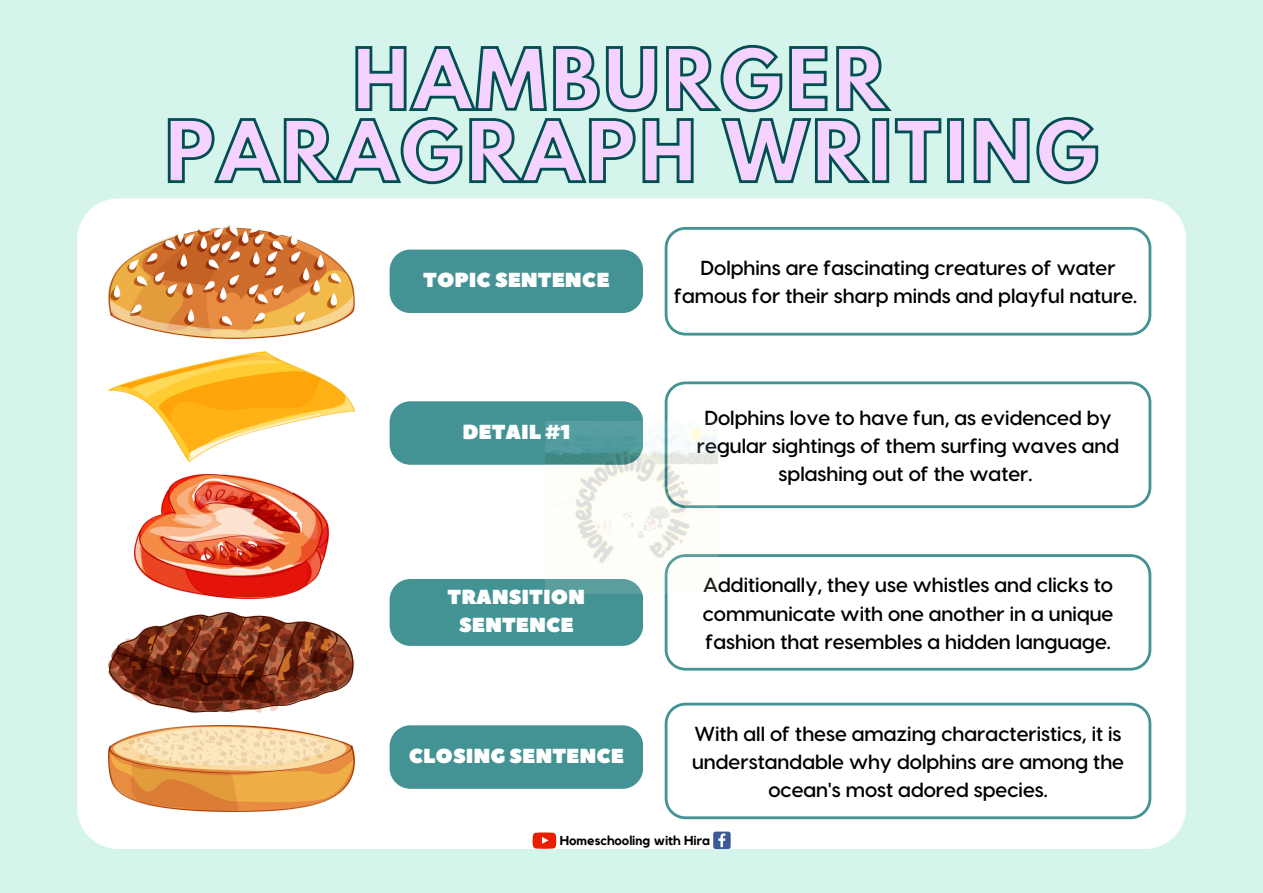
<style>
.page{position:relative;width:1263px;height:893px;background:#d5f4eb}
.page>*{position:absolute;margin:0;border:0;box-sizing:border-box;transform-origin:0 0}
.t1{font:700 75.3px "League Spartan";letter-spacing:.045em;color:#f5d2ff}
.t2{font:600 20.25px/28.1px "Visby CF";color:#000;text-align:center}
.t3{font:20.25px/28.1px "Peace Sans";color:#fff;text-align:center}
.t4{font:700 12.9px "Kollektif";color:#000}
</style>
<div class="page">
<div style="left:77px;top:198px;width:1109px;height:651px;background:#fff"></div>
<img style="left:108px;top:725px;width:247px;height:86px">
<img style="left:108px;top:224px;width:247px;height:114px">
<img style="left:108px;top:352px;width:247px;height:109px">
<img style="left:108px;top:612px;width:247px;height:100px">
<img style="left:135px;top:474px;width:193px;height:125px">
<div style="left:390px;top:249px;width:253px;height:64px;background:#439294;border-radius:21px"></div>
<div style="left:390px;top:725px;width:253px;height:64px;background:#439294;border-radius:21px"></div>
<div style="left:390px;top:401px;width:253px;height:64px;background:#439294;border-radius:21px"></div>
<div style="left:390px;top:579px;width:253px;height:67px;background:#439294;border-radius:21px"></div>
<div style="left:665px;top:227px;width:486px;height:108px;background:#fff"></div>
<div style="left:665px;top:381px;width:486px;height:127px;background:#fff"></div>
<svg style="left:665px;top:702px;width:486px;height:117px"></svg>
<svg style="left:355px;top:44px;width:537px;height:69px"></svg>
<svg style="left:167px;top:117px;width:932px;height:68px"></svg>
<div style="left:665px;top:554px;width:486px;height:116px;background:#fff"></div>
<img style="left:546px;top:421px;width:172px;height:172px">
<svg style="left:533px;top:832px;width:23px;height:16px"></svg>
<svg style="left:713px;top:831px;width:18px;height:18px"></svg>
<p class="t1" style="left:352px;top:42px;width:536px">HAMBURGER</p>
<p class="t1" style="left:165px;top:114px;width:935px">PARAGRAPH WRITING</p>
<p class="t3" style="left:423px;top:267px;width:188px">TOPIC SENTENCE</p>
<p class="t3" style="left:462px;top:418px;width:110px">DETAIL #1</p>
<p class="t3" style="left:448px;top:584px;width:139px">TRANSITION<br>SENTENCE</p>
<p class="t3" style="left:409px;top:742px;width:217px">CLOSING SENTENCE</p>
<p class="t2" style="left:674px;top:253px;width:465px">Dolphins are fascinating creatures of water famous for their sharp minds and playful nature.</p>
<p class="t2" style="left:697px;top:402px;width:424px">Dolphins love to have fun, as evidenced by regular sightings of them surfing waves and splashing out of the water.</p>
<p class="t2" style="left:703px;top:570px;width:412px;text-align:justify">Additionally, they use whistles and clicks to communicate with one another in a unique fashion that resembles a hidden language.</p>
<p class="t2" style="left:692px;top:718px;width:433px">With all of these amazing characteristics, it is understandable why dolphins are among the ocean's most adored species.</p>
<p class="t4" style="left:560px;top:834px;width:152px">Homeschooling with Hira</p>
</div>
